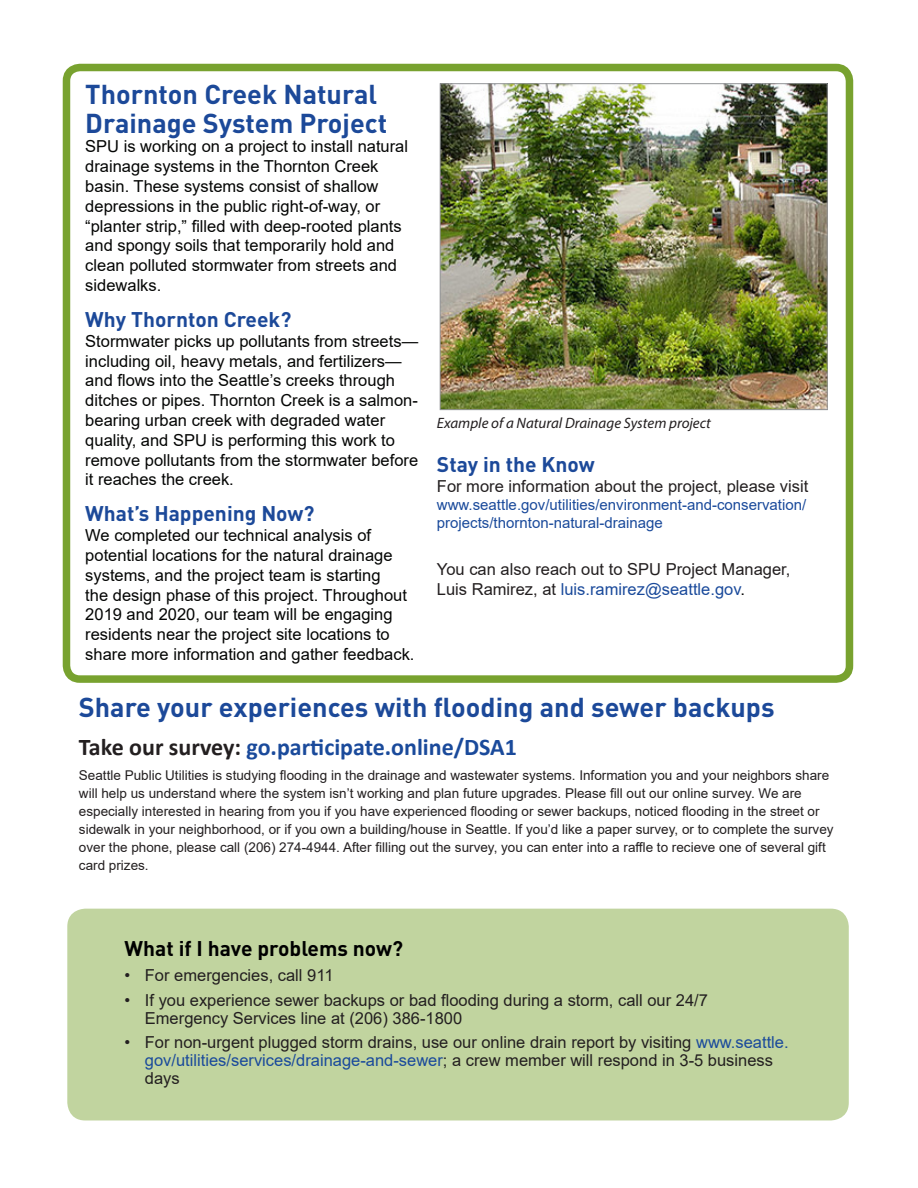
<style>
.page{position:relative;width:918px;height:1188px;background:#fff}
.page>*{position:absolute;margin:0;border:0;box-sizing:border-box;transform-origin:0 0}
.head{font:700 27px/28.5px "DINOT";color:#1c4999}
.t1{font:700 24px "Calibri";color:#1a4a9b}
.head-2{font:700 21px "DINOT";color:#1c4999}
.t2{font:700 21px "DINOT";color:#000}
.head-3{font:16.5px/19.8px "Arial";color:#040504}
.copy-bullet{font:16.5px/18px "Arial";color:#231f20}
.t3{font:15px/18px "Arial";color:#1a4a9b}
.t4{font:italic 15px "Myriad Pro";color:#231f20}
.t5{font:13.5px/18px "Arial";color:#231f20}
.s1{color:#231f20}
.s2{color:#1a4a9b}
.s3{color:#040504}
</style>
<div class="page">
<div style="left:63px;top:64px;width:790px;height:619px;border:8px solid #78a22f;border-radius:14px"></div>
<div style="left:67px;top:909px;width:782px;height:211px;background:#c1d49f;border-radius:18px"></div>
<img style="left:442px;top:86px;width:383px;height:322px">
<div style="left:440px;top:84px;width:387px;height:326px;border:1px solid #939598"></div>
<p class="head" style="left:85px;top:79px;width:304px">Thornton Creek Natural<br>Drainage System Project</p>
<p class="head-3" style="left:85px;top:137px;width:324px">SPU is working on a project to install natural drainage systems in the Thornton Creek basin. These systems consist of shallow depressions in the public right-of-way, or “planter strip,” filled with deep-rooted plants and spongy soils that temporarily hold and clean polluted stormwater from streets and sidewalks.</p>
<p class="head-2" style="left:85px;top:305px;width:208px">Why Thornton Creek?</p>
<p class="head-3" style="left:85px;top:331px;width:334px">Stormwater picks up pollutants from streets— including oil, heavy metals, and fertilizers— and flows into the Seattle’s creeks through ditches or pipes. Thornton Creek is a salmon&shy;bearing urban creek with degraded water quality, and SPU is performing this work to remove pollutants from the stormwater before it reaches the creek.</p>
<p class="head-2" style="left:85px;top:500px;width:231px">What’s Happening Now?</p>
<p class="head-3" style="left:85px;top:525px;width:331px">We completed our technical analysis of potential locations for the natural drainage systems, and the project team is starting<br>the design phase of this project. Throughout 2019 and 2020, our team will be engaging residents near the project site locations to share more information and gather feedback.</p>
<p class="head" style="left:79px;top:692px;width:697px">Share your experiences with flooding and sewer backups</p>
<p class="t1" style="left:79px;top:730px;width:440px"><span class="s1">Take our survey:</span> go.participate.online/DSA1</p>
<p class="t5" style="left:79px;top:766px;width:756px">Seattle Public Utilities is studying flooding in the drainage and wastewater systems. Information you and your neighbors share will help us understand where the system isn’t working and plan future upgrades. Please fill out our online survey. We are especially interested in hearing from you if you have experienced flooding or sewer backups, noticed flooding in the street or sidewalk in your neighborhood, or if you own a building/house in Seattle. If you’d like a paper survey, or to complete the survey over the phone, please call (206) 274-4944. After filling out the survey, you can enter into a raffle to recieve one of several gift card prizes.</p>
<p class="t4" style="left:437px;top:414px;width:275px">Example of a Natural Drainage System project</p>
<p class="head-2" style="left:437px;top:450px;width:159px">Stay in the Know</p>
<p class="copy-bullet" style="left:437px;top:477px;width:373px">For more information about the project, please visit</p>
<p class="t3" style="left:437px;top:496px;width:371px">www.seattle.gov/utilities/environment-and-conservation/ projects/thornton-natural-drainage</p>
<p class="copy-bullet" style="left:437px;top:559px;width:355px;line-height:19.8px">You can also reach out to SPU Project Manager,<br>Luis Ramirez, at <span class="s2">luis.ramirez@seattle.gov</span><span class="s3">.</span></p>
<p class="t2" style="left:125px;top:934px;width:280px">What if I have problems now?</p>
<p class="copy-bullet" style="left:125px;top:966px;width:210px">• For emergencies, call 911</p>
<p class="copy-bullet" style="left:145px;top:991px;width:565px;text-indent:-20px">• If you experience sewer backups or bad flooding during a storm, call our 24/7<br>Emergency Services line at (206) 386-1800</p>
<p class="copy-bullet" style="left:145px;top:1034px;width:645px;text-indent:-20px">• For non-urgent plugged storm drains, use our online drain report by visiting <span class="s2">www.seattle. gov/utilities/services/drainage-and-sewer</span>; a crew member will respond in 3-5 business days</p>
</div>
